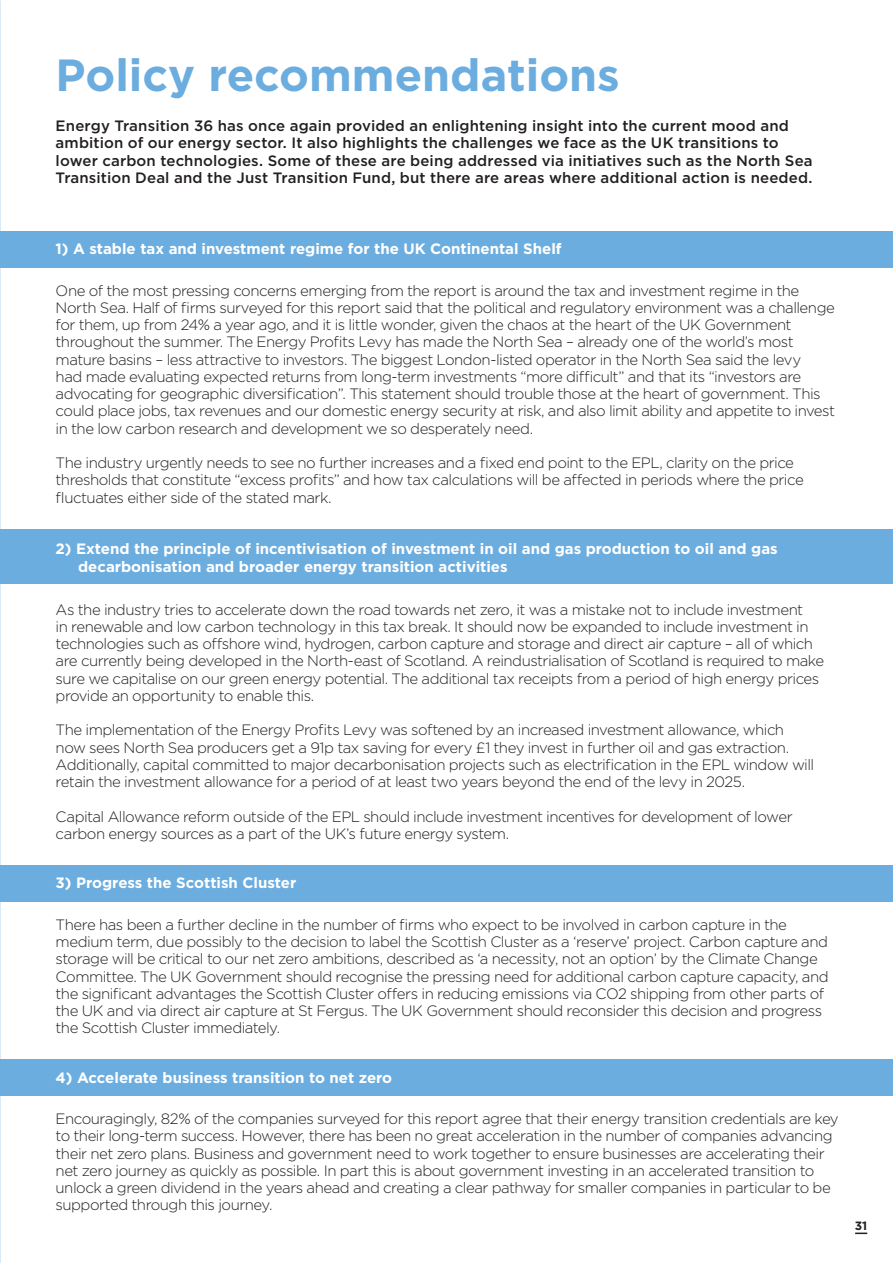
<style>
.page{position:relative;width:893px;height:1263px;background:#fff}
.page>*{position:absolute;margin:0;border:0;box-sizing:border-box;transform-origin:0 0}
.t1{font:700 45px "Gotham";color:#6caddf}
.t2{font:300 15px/17.2px "Gotham";letter-spacing:-.035em;color:#231f20}
.t3{font:500 15px/17.2px "Gotham";letter-spacing:.01em;color:#231f20}
.t4{font:700 15px "Gotham";color:#fff}
.t5{font:700 12px "Gotham";color:#231f20}
</style>
<div class="page">
<div style="left:0;top:231px;width:893px;height:36px;background:#6caddf"></div>
<div style="left:0;top:529px;width:893px;height:55px;background:#6caddf"></div>
<div style="left:0;top:865px;width:893px;height:36px;background:#6caddf"></div>
<div style="left:0;top:1060px;width:893px;height:36px;background:#6caddf"></div>
<svg style="left:855px;top:1232px;width:12px;height:2px"></svg>
<p class="t1" style="left:56px;top:46px;width:566px">Policy recommendations</p>
<p class="t3" style="left:56px;top:117px;width:758px">Energy Transition 36 has once again provided an enlightening insight into the current mood and ambition of our energy sector. It also highlights the challenges we face as the UK transitions to lower carbon technologies. Some of these are being addressed via initiatives such as the North Sea Transition Deal and the Just Transition Fund, but there are areas where additional action is needed.</p>
<p class="t4" style="left:56px;top:239px;width:507px">1) A stable tax and investment regime for the UK Continental Shelf</p>
<p class="t2" style="left:56px;top:281px;width:781px">One of the most pressing concerns emerging from the report is around the tax and investment regime in the North Sea. Half of firms surveyed for this report said that the political and regulatory environment was a challenge for them, up from 24% a year ago, and it is little wonder, given the chaos at the heart of the UK Government throughout the summer. The Energy Profits Levy has made the North Sea – already one of the world’s most mature basins – less attractive to investors. The biggest London-listed operator in the North Sea said the levy<br>had made evaluating expected returns from long-term investments “more difficult” and that its “investors are advocating for geographic diversification”. This statement should trouble those at the heart of government. This could place jobs, tax revenues and our domestic energy security at risk, and also limit ability and appetite to invest in the low carbon research and development we so desperately need.</p>
<p class="t2" style="left:56px;top:454px;width:750px">The industry urgently needs to see no further increases and a fixed end point to the EPL, clarity on the price thresholds that constitute “excess profits” and how tax calculations will be affected in periods where the price fluctuates either side of the stated mark.</p>
<p class="t4" style="left:56px;top:538px;width:724px">2) Extend the principle of incentivisation of investment in oil and gas production to oil and gas</p>
<p class="t4" style="left:78px;top:556px;width:431px">decarbonisation and broader energy transition activities</p>
<p class="t2" style="left:56px;top:600px;width:770px">As the industry tries to accelerate down the road towards net zero, it was a mistake not to include investment<br>in renewable and low carbon technology in this tax break. It should now be expanded to include investment in technologies such as offshore wind, hydrogen, carbon capture and storage and direct air capture – all of which are currently being developed in the North-east of Scotland. A reindustrialisation of Scotland is required to make sure we capitalise on our green energy potential. The additional tax receipts from a period of high energy prices provide an opportunity to enable this.</p>
<p class="t2" style="left:56px;top:721px;width:760px">The implementation of the Energy Profits Levy was softened by an increased investment allowance, which now sees North Sea producers get a 91p tax saving for every £1 they invest in further oil and gas extraction.<br>Additionally, capital committed to major decarbonisation projects such as electrification in the EPL window will retain the investment allowance for a period of at least two years beyond the end of the levy in 2025.</p>
<p class="t2" style="left:56px;top:807px;width:738px">Capital Allowance reform outside of the EPL should include investment incentives for development of lower carbon energy sources as a part of the UK’s future energy system.</p>
<p class="t4" style="left:56px;top:873px;width:242px">3) Progress the Scottish Cluster</p>
<p class="t2" style="left:56px;top:915px;width:775px">There has been a further decline in the number of firms who expect to be involved in carbon capture in the medium term, due possibly to the decision to label the Scottish Cluster as a ‘reserve’ project. Carbon capture and storage will be critical to our net zero ambitions, described as ‘a necessity, not an option’ by the Climate Change Committee. The UK Government should recognise the pressing need for additional carbon capture capacity, and the significant advantages the Scottish Cluster offers in reducing emissions via CO2 shipping from other parts of the UK and via direct air capture at St Fergus. The UK Government should reconsider this decision and progress the Scottish Cluster immediately.</p>
<p class="t4" style="left:56px;top:1067px;width:338px">4) Accelerate business transition to net zero</p>
<p class="t2" style="left:56px;top:1110px;width:785px">Encouragingly, 82% of the companies surveyed for this report agree that their energy transition credentials are key to their long-term success. However, there has been no great acceleration in the number of companies advancing their net zero plans. Business and government need to work together to ensure businesses are accelerating their net zero journey as quickly as possible. In part this is about government investing in an accelerated transition to unlock a green dividend in the years ahead and creating a clear pathway for smaller companies in particular to be supported through this journey.</p>
<p class="t5" style="left:855px;top:1218px;width:14px">31</p>
</div>
